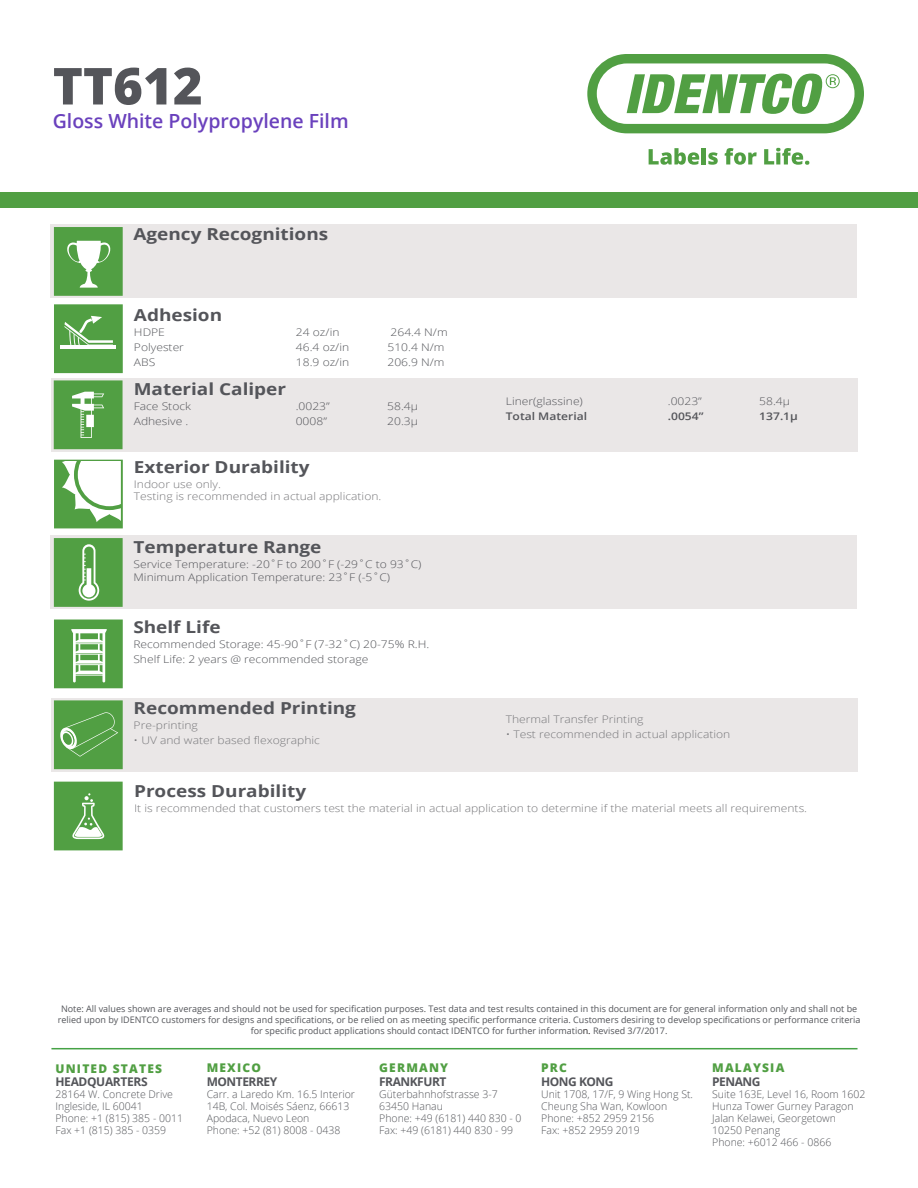
<style>
.page{position:relative;width:918px;height:1188px;background:#fff}
.page>*{position:absolute;margin:0;border:0;box-sizing:border-box;transform-origin:0 0}
.t1{font:800 51px "Open Sans";color:#54555a}
.t2{font:600 19.5px "Open Sans";color:#6a41bd}
.t3{font:700 16.5px "Open Sans";color:#54555a;scale:1.15 1}
.t4{font:700 12px "Open Sans";letter-spacing:-.04em;color:#54555a}
.t5{font:800 12px "Open Sans";letter-spacing:.1em;color:#519f43}
.t6{font:300 10.5px/12px "Open Sans";color:#54555a}
.t7{font:300 10.5px/12.6px "Open Sans";color:#54555a;scale:1.15 1}
.t8{font:300 10.5px/12.6px "Open Sans";color:#77777a;scale:1.15 1}
.t9{font:600 10.5px "Open Sans";color:#54555a;scale:1.15 1}
.t10{font:9px/10.8px "Open Sans";color:#54555a;text-align:center}
.s1{color:#231f20}
</style>
<div class="page">
<div style="left:51px;top:224px;width:806px;height:74px;background:#eae7e7"></div>
<div style="left:55px;top:228px;width:66px;height:66px;background:#519f43"></div>
<div style="left:54px;top:227px;width:69px;height:69px;border:3px solid #519f43"></div>
<svg style="left:67px;top:241px;width:43px;height:47px"></svg>
<div style="left:55px;top:621px;width:66px;height:66px;background:#519f43"></div>
<div style="left:54px;top:620px;width:69px;height:68px;border:3px solid #519f43"></div>
<svg style="left:71px;top:629px;width:36px;height:53px"></svg>
<div style="left:51px;top:698px;width:806px;height:74px;background:#eae7e7"></div>
<div style="left:55px;top:702px;width:66px;height:66px;background:#519f43"></div>
<div style="left:54px;top:700px;width:69px;height:69px;border:3px solid #519f43"></div>
<svg style="left:60px;top:712px;width:58px;height:45px"></svg>
<div style="left:51px;top:535px;width:806px;height:74px;background:#eae7e7"></div>
<div style="left:55px;top:539px;width:66px;height:67px;background:#519f43"></div>
<div style="left:54px;top:538px;width:69px;height:69px;border:3px solid #519f43"></div>
<svg style="left:79px;top:544px;width:20px;height:57px"></svg>
<div style="left:55px;top:461px;width:66px;height:66px;background:#519f43"></div>
<div style="left:54px;top:460px;width:69px;height:68px;border:3px solid #519f43"></div>
<svg style="left:62px;top:461px;width:59px;height:61px"></svg>
<div style="left:0;top:192px;width:918px;height:16px;background:#519f43"></div>
<hr style="left:51px;top:1048px;width:807px;height:1px;background:#46a246">
<div style="left:55px;top:783px;width:66px;height:66px;background:#519f43"></div>
<div style="left:54px;top:782px;width:69px;height:68px;border:3px solid #519f43"></div>
<svg style="left:72px;top:793px;width:33px;height:46px"></svg>
<div style="left:51px;top:378px;width:806px;height:74px;background:#eae7e7"></div>
<div style="left:55px;top:382px;width:66px;height:66px;background:#519f43"></div>
<div style="left:54px;top:380px;width:69px;height:69px;border:3px solid #519f43"></div>
<svg style="left:72px;top:392px;width:32px;height:46px"></svg>
<div style="left:55px;top:306px;width:66px;height:66px;background:#519f43"></div>
<div style="left:54px;top:304px;width:69px;height:69px;border:3px solid #519f43"></div>
<hr style="left:61px;top:346px;width:55px;height:3px;background:#fff">
<svg style="left:64px;top:315px;width:49px;height:31px"></svg>
<svg style="left:587px;top:54px;width:277px;height:79px"></svg>
<svg style="left:649px;top:148px;width:50px;height:17px"></svg>
<hr style="left:702px;top:148px;width:4px;height:16px;background:#519f43">
<svg style="left:708px;top:152px;width:10px;height:13px"></svg>
<svg style="left:725px;top:148px;width:32px;height:17px"></svg>
<svg style="left:764px;top:148px;width:45px;height:17px"></svg>
<p class="t1" style="left:53px;top:47px;width:151px">TT612</p>
<p class="t2" style="left:53px;top:107px;width:297px">Gloss White Polypropylene Film</p>
<p class="t3" style="left:133px;top:222px;width:171px">Agency Recognitions</p>
<p class="t3" style="left:134px;top:303px;width:78px">Adhesion</p>
<p class="t7" style="left:134px;top:325px;width:28px">HDPE</p>
<p class="t7" style="left:296px;top:325px;width:39px">24 oz/in</p>
<p class="t7" style="left:391px;top:325px;width:51px">264.4 N/m</p>
<p class="t7" style="left:134px;top:340px;width:45px">Polyester</p>
<p class="t7" style="left:296px;top:340px;width:48px">46.4 oz/in</p>
<p class="t7" style="left:387px;top:340px;width:51px">510.4 N/m</p>
<p class="t7" style="left:134px;top:355px;width:20px">ABS</p>
<p class="t7" style="left:296px;top:355px;width:48px">18.9 oz/in</p>
<p class="t7" style="left:387px;top:355px;width:51px">206.9 N/m</p>
<p class="t3" style="left:134px;top:377px;width:134px">Material Caliper</p>
<p class="t7" style="left:134px;top:400px;width:51px">Face Stock</p>
<p class="t7" style="left:296px;top:400px;width:31px">.0023”</p>
<p class="t7" style="left:387px;top:400px;width:28px">58.4μ</p>
<p class="t7" style="left:134px;top:415px;width:49px">Adhesive .</p>
<p class="t7" style="left:296px;top:415px;width:29px">0008”</p>
<p class="t7" style="left:387px;top:415px;width:28px">20.3μ</p>
<p class="t3" style="left:134px;top:456px;width:154px">Exterior Durability</p>
<p class="t8" style="left:134px;top:477px;width:217px">Indoor use only.<br>Testing is recommended in actual application.</p>
<p class="t3" style="left:134px;top:535px;width:165px">Temperature Range</p>
<p class="t7" style="left:134px;top:558px;width:252px">Service Temperature: -20˚F to 200˚F (-29˚C to 93˚C)<br>Minimum Application Temperature: 23˚F (-5˚C)</p>
<p class="t3" style="left:133px;top:615px;width:77px">Shelf Life</p>
<p class="t7" style="left:133px;top:638px;width:259px">Recommended Storage: 45-90˚F (7-32˚C) 20-75% R.H.</p>
<p class="t7" style="left:133px;top:653px;width:206px">Shelf Life: 2 years @ recommended storage</p>
<p class="t3" style="left:134px;top:696px;width:195px">Recommended Printing</p>
<p class="t8" style="left:134px;top:719px;width:57px">Pre-printing</p>
<p class="t8" style="left:134px;top:734px;width:164px">• UV and water based flexographic</p>
<p class="t7" style="left:506px;top:395px;width:69px">Liner(glassine)</p>
<p class="t7" style="left:668px;top:395px;width:31px">.0023”</p>
<p class="t7" style="left:759px;top:395px;width:28px">58.4μ</p>
<p class="t9" style="left:506px;top:409px;width:72px">Total Material</p>
<p class="t9" style="left:668px;top:409px;width:33px">.0054”</p>
<p class="t9" style="left:759px;top:409px;width:35px">137.1μ</p>
<p class="t8" style="left:506px;top:713px;width:121px">Thermal Transfer Printing</p>
<p class="t8" style="left:506px;top:728px;width:197px">• Test recommended in actual application</p>
<p class="t3" style="left:134px;top:780px;width:151px">Process Durability</p>
<p class="t8" style="left:134px;top:802px;width:587px">It is recommended that customers test the material in actual application to determine if the material meets all requirements.</p>
<p class="t10" style="left:61px;top:1003px;width:798px">Note: All values shown are averages and should not be used for specification purposes. Test data and test results contained in this document are for general information only and shall not be</p>
<p class="t10" style="left:58px;top:1014px;width:804px">relied upon by IDENTCO customers for designs and specifications, or be relied on as meeting specific performance criteria. Customers desiring to develop specifications or performance criteria for specific product applications should contact IDENTCO for further informatio<span class="s1">n.</span> Revised 3/7/2017.</p>
<p class="t5" style="left:56px;top:1059px;width:108px">UNITED STATES</p>
<p class="t4" style="left:56px;top:1073px;width:94px">HEADQUARTERS</p>
<p class="t6" style="left:56px;top:1088px;width:119px">28164 W. Concrete Drive<br>Ingleside, IL 60041</p>
<p class="t6" style="left:56px;top:1112px;width:129px">Phone: +1 (815) 385 - 0011<br>Fax +1 (815) 385 - 0359</p>
<p class="t5" style="left:207px;top:1059px;width:56px">MEXICO</p>
<p class="t4" style="left:207px;top:1073px;width:72px">MONTERREY</p>
<p class="t6" style="left:207px;top:1088px;width:150px">Carr. a Laredo Km. 16.5 Interior</p>
<p class="t6" style="left:207px;top:1100px;width:144px">14B, Col. Moisés Sáenz, 66613</p>
<p class="t6" style="left:207px;top:1112px;width:104px">Apodaca, Nuevo Leon</p>
<p class="t6" style="left:207px;top:1124px;width:135px">Phone: +52 (81) 8008 - 0438</p>
<p class="t5" style="left:379px;top:1059px;width:71px">GERMANY</p>
<p class="t4" style="left:379px;top:1073px;width:69px">FRANKFURT</p>
<p class="t6" style="left:379px;top:1088px;width:120px">Güterbahnhofstrasse 3-7</p>
<p class="t6" style="left:379px;top:1100px;width:65px">63450 Hanau</p>
<p class="t6" style="left:379px;top:1112px;width:144px">Phone: +49 (6181) 440 830 - 0</p>
<p class="t6" style="left:379px;top:1124px;width:135px">Fax: +49 (6181) 440 830 - 99</p>
<p class="t5" style="left:541px;top:1059px;width:27px">PRC</p>
<p class="t4" style="left:541px;top:1073px;width:74px">HONG KONG</p>
<p class="t6" style="left:541px;top:1088px;width:153px">Unit 1708, 17/F, 9 Wing Hong St.</p>
<p class="t6" style="left:541px;top:1100px;width:128px">Cheung Sha Wan, Kowloon</p>
<p class="t6" style="left:541px;top:1112px;width:115px">Phone: +852 2959 2156</p>
<p class="t6" style="left:541px;top:1124px;width:100px">Fax: +852 2959 2019</p>
<p class="t5" style="left:712px;top:1059px;width:74px">MALAYSIA</p>
<p class="t4" style="left:712px;top:1073px;width:50px">PENANG</p>
<p class="t6" style="left:712px;top:1088px;width:155px">Suite 163E, Level 16, Room 1602</p>
<p class="t6" style="left:712px;top:1100px;width:143px">Hunza Tower Gurney Paragon</p>
<p class="t6" style="left:712px;top:1112px;width:125px">Jalan Kelawei, Georgetown<br>10250 Penang<br>Phone: +6012 466 - 0866</p>
</div>
